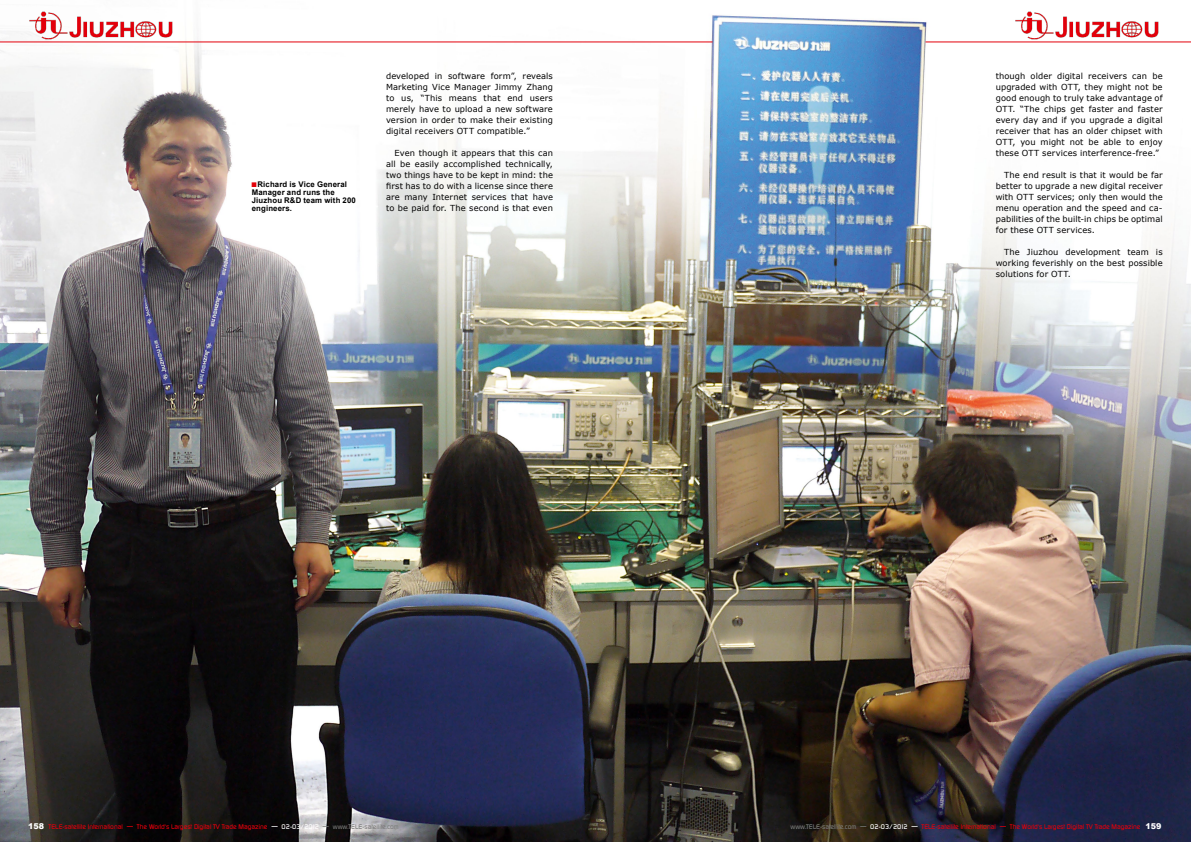
<style>
.page{position:relative;width:1191px;height:842px;background:#fff}
.page>*{position:absolute;margin:0;border:0;box-sizing:border-box;transform-origin:0 0}
.t1{font:10px "Arial";color:#e3020a}
.t2{font:8.3px/11px "Verdana";letter-spacing:.01em;color:#000;text-align:justify}
.t3{font:700 7.8px/8px "Arial";letter-spacing:.02em;color:#000}
.t4{font:500 6.5px "Digital";color:#e3000b}
.s1{font-family:"Arial";font-weight:900;font-size:8px;color:#fff}
.s2{color:#fff}
.s3{color:#7a7b7a}
</style>
<div class="page">
<img style="left:0;top:15px;width:1191px;height:827px">
<img style="left:28px;top:11px;width:149px;height:31px">
<hr style="left:0;top:42px;width:712px;height:1px;background:#e3000b">
<img style="left:1014px;top:11px;width:148px;height:31px">
<hr style="left:925px;top:42px;width:266px;height:1px;background:#e3000b">
<p class="t3" style="left:252px;top:181px;width:106px;text-indent:6px">Richard is Vice General<br>Manager and runs the<br>Jiuzhou R&amp;D team with 200 engineers.</p>
<p class="t1" style="left:251px;top:177px;width:8px">■</p>
<p class="t2" style="left:386px;top:71px;width:168px">developed in software form”, reveals Marketing Vice Manager Jimmy Zhang to us, “This means that end users merely have to upload a new software version in order to make their existing digital receivers OTT compatible.”</p>
<p class="t2" style="left:386px;top:148px;width:168px;text-indent:9px">Even though it appears that this can all be easily accomplished technically, two things have to be kept in mind: the first has to do with a license since there are many Internet services that have to be paid for. The second is that even</p>
<p class="t2" style="left:995px;top:71px;width:168px">though older digital receivers can be upgraded with OTT, they might not be good enough to truly take advantage of OTT. “The chips get faster and faster every day and if you upgrade a digital receiver that has an older chipset with OTT, you might not be able to enjoy these OTT services interference-free.”</p>
<p class="t2" style="left:995px;top:170px;width:168px;text-indent:9px">The end result is that it would be far better to upgrade a new digital receiver with OTT services; only then would the menu operation and the speed and ca&shy;pabilities of the built-in chips be optimal for these OTT services.</p>
<p class="t2" style="left:995px;top:247px;width:168px;text-indent:9px">The Jiuzhou development team is working feverishly on the best possible solutions for OTT.</p>
<p class="t4" style="left:28px;top:823px;width:372px"><span class="s1">158</span> TELE-satellite International — The World‘s Largest Digital TV Trade Magazine <span class="s2">— 02-03/2012</span> <span class="s3">— www.TELE-satellite.com</span></p>
<p class="t4" style="left:790px;top:823px;width:372px"><span class="s3">www.TELE-satellite.com —</span> <span class="s2">02-03/2012 —</span> TELE-satellite International — The World‘s Largest Digital TV Trade Magazine <span class="s1">159</span></p>
</div>
